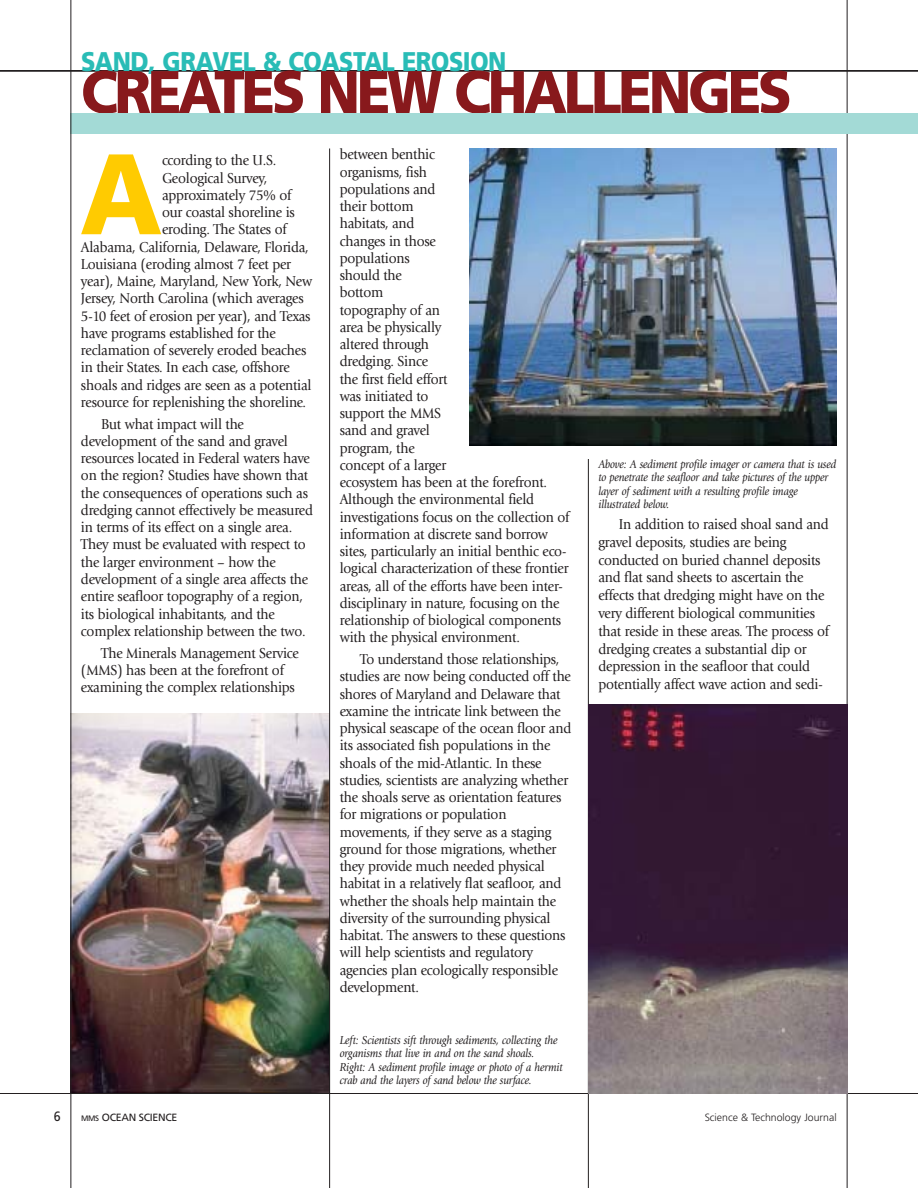
<style>
.page{position:relative;width:918px;height:1188px;background:#fff}
.page>*{position:absolute;margin:0;border:0;box-sizing:border-box;transform-origin:0 0}
.t1{font:900 114.3px "Frutiger";color:#ffcb01;scale:.92 1}
.t2{font:900 60px "Frutiger";letter-spacing:-.06em;color:#88191c;scale:.92 1}
.t3{font:900 27px "Frutiger";letter-spacing:-.02em;color:#29bcb6;scale:.87 1}
.t4{font:15px/17.2px "Giovanni";letter-spacing:-.015em;color:#231f20;scale:.92 1}
.t5{font:13.5px "Frutiger";color:#231f20;scale:.92 1}
.t6{font:italic 12px/13.5px "Giovanni";letter-spacing:-.015em;color:#231f20;scale:.92 1}
.t7{font:300 10.5px "Frutiger";color:#231f20}
.t8{font:10.5px "Frutiger";letter-spacing:-.03em;color:#231f20}
.s1{font-size:7.8px}
</style>
<div class="page">
<img style="left:72px;top:714px;width:257px;height:379px">
<hr style="left:588px;top:459px;width:1px;height:729px;background:#231f20">
<hr style="left:329px;top:148px;width:1px;height:1040px;background:#231f20">
<hr style="left:0;top:71px;width:918px;height:1px;background:#231f20">
<hr style="left:0;top:1093px;width:918px;height:1px;background:#231f20">
<hr style="left:847px;top:0;width:1px;height:1188px;background:#231f20">
<div style="left:71px;top:113px;width:847px;height:20px;background:#a3dad6"></div>
<hr style="left:71px;top:0;width:1px;height:1188px;background:#231f20">
<img style="left:588px;top:704px;width:259px;height:390px">
<img style="left:469px;top:148px;width:368px;height:298px">
<h3 class="t3" style="left:81px;top:51px;width:491px">SAND, GRAVEL &amp; COASTAL EROSION</h3>
<h2 class="t2" style="left:81px;top:68px;width:774px">CREATES NEW CHALLENGES</h2>
<p class="t4" style="left:340px;top:147px;width:251px">between benthic<br>organisms, fish<br>populations and<br>their bottom<br>habitats, and<br>changes in those<br>populations<br>should the<br>bottom<br>topography of an<br>area be physically<br>altered through<br>dredging. Since<br>the first field effort<br>was initiated to<br>support the MMS<br>sand and gravel<br>program, the<br>concept of a larger<br>ecosystem has been at the forefront.<br>Although the environmental field investigations focus on the collection of information at discrete sand borrow sites, particularly an initial benthic eco&shy;logical characterization of these frontier areas, all of the efforts have been inter&shy;disciplinary in nature, focusing on the relationship of biological components with the physical environment.</p>
<p class="t4" style="left:340px;top:652px;width:253px;text-indent:20px">To understand those relationships, studies are now being conducted off the shores of Maryland and Delaware that examine the intricate link between the physical seascape of the ocean floor and its associated fish populations in the shoals of the mid-Atlantic. In these studies, scientists are analyzing whether the shoals serve as orientation features for migrations or population movements, if they serve as a staging ground for those migrations, whether they provide much needed physical habitat in a relatively flat seafloor, and whether the shoals help maintain the diversity of the surrounding physical habitat. The answers to these questions will help scientists and regulatory agencies plan ecologically responsible development.</p>
<h1 class="t1" style="left:80px;top:149px;width:90px">A</h1>
<p class="t4" style="left:162px;top:153px;width:126px">ccording to the U.S.</p>
<p class="t4" style="left:162px;top:170px;width:116px">Geological Survey,</p>
<p class="t4" style="left:162px;top:188px;width:142px">approximately 75% of</p>
<p class="t4" style="left:162px;top:205px;width:146px">our coastal shoreline is</p>
<p class="t4" style="left:162px;top:222px;width:137px">eroding. The States of</p>
<p class="t4" style="left:81px;top:239px;width:249px">Alabama, California, Delaware, Florida,</p>
<p class="t4" style="left:81px;top:257px;width:230px">Louisiana (eroding almost 7 feet per</p>
<p class="t4" style="left:81px;top:274px;width:253px">year), Maine, Maryland, New York, New</p>
<p class="t4" style="left:81px;top:291px;width:244px">Jersey, North Carolina (which averages</p>
<p class="t4" style="left:81px;top:308px;width:251px">5-10 feet of erosion per year), and Texas</p>
<p class="t4" style="left:81px;top:326px;width:213px">have programs established for the</p>
<p class="t4" style="left:81px;top:343px;width:246px">reclamation of severely eroded beaches</p>
<p class="t4" style="left:81px;top:360px;width:228px">in their States. In each case, offshore</p>
<p class="t4" style="left:81px;top:377px;width:252px">shoals and ridges are seen as a potential</p>
<p class="t4" style="left:81px;top:395px;width:246px">resource for replenishing the shoreline.</p>
<p class="t4" style="left:81px;top:416px;width:254px;text-indent:20px">But what impact will the development of the sand and gravel resources located in Federal waters have on the region? Studies have shown that the consequences of operations such as dredging cannot effectively be measured in terms of its effect on a single area.<br>They must be evaluated with respect to the larger environment – how the development of a single area affects the entire seafloor topography of a region, its biological inhabitants, and the complex relationship between the two.</p>
<p class="t4" style="left:81px;top:645px;width:238px;text-indent:20px">The Minerals Management Service (MMS) has been at the forefront of examining the complex relationships</p>
<p class="t6" style="left:598px;top:458px;width:260px">Above: A sediment profile imager or camera that is used to penetrate the seafloor and take pictures of the upper layer of sediment with a resulting profile image illustrated below.</p>
<p class="t4" style="left:598px;top:516px;width:252px;line-height:17.9px;text-indent:20px">In addition to raised shoal sand and gravel deposits, studies are being conducted on buried channel deposits and flat sand sheets to ascertain the effects that dredging might have on the very different biological communities that reside in these areas. The process of dredging creates a substantial dip or depression in the seafloor that could potentially affect wave action and sedi-</p>
<p class="t6" style="left:340px;top:1034px;width:244px">Left: Scientists sift through sediments, collecting the organisms that live in and on the sand shoals.<br>Right: A sediment profile image or photo of a hermit crab and the layers of sand below the surface.</p>
<p class="t5" style="left:54px;top:1111px;width:9px">6</p>
<p class="t8" style="left:81px;top:1113px;width:98px"><span class="s1">MMS</span> OCEAN SCIENCE</p>
<p class="t7" style="left:705px;top:1113px;width:134px">Science &amp; Technology Journal</p>
</div>
